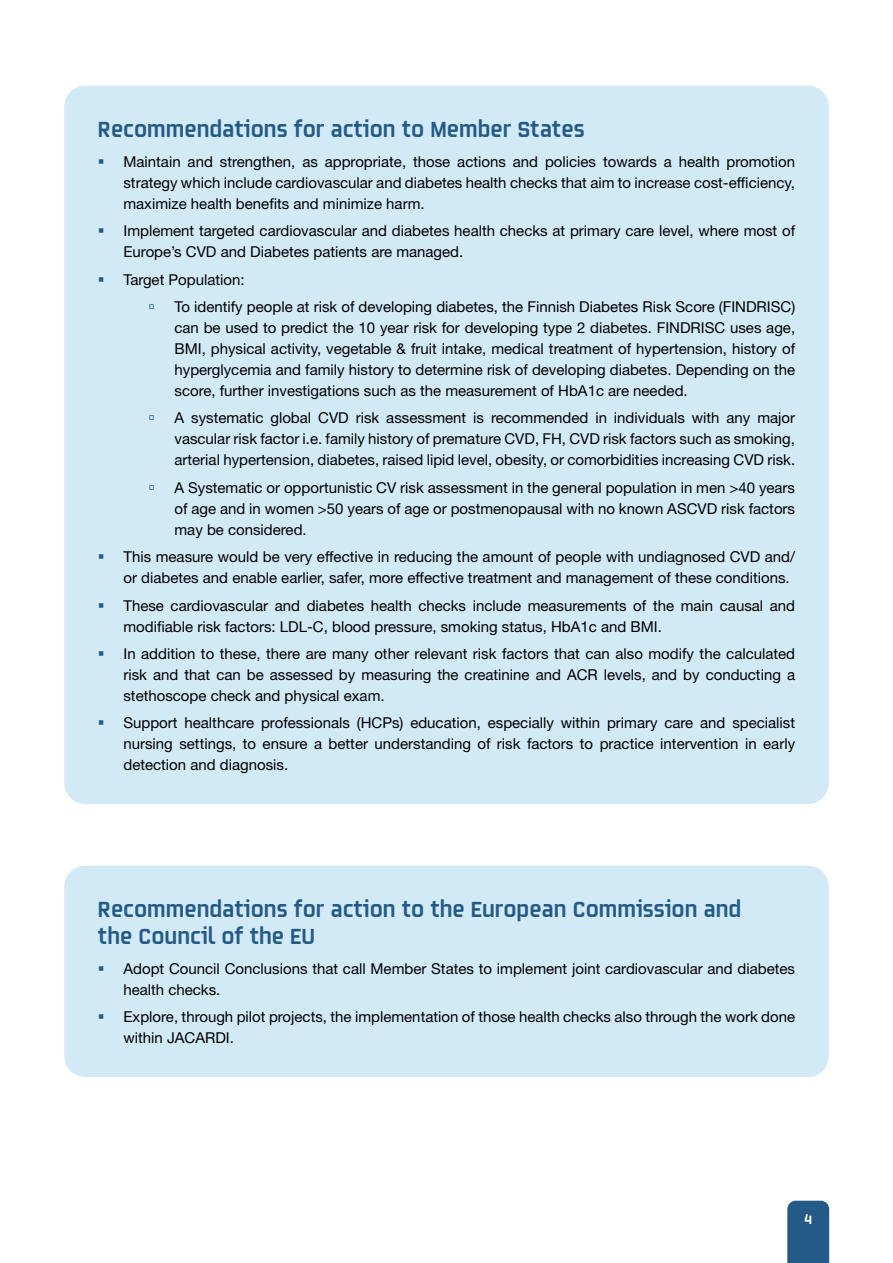
<style>
.page{position:relative;width:893px;height:1263px;background:#fff}
.page>*{position:absolute;margin:0;border:0;box-sizing:border-box;transform-origin:0 0}
.t1{font:21px/27px "Magion";color:#235b86}
.t2{font:15px/21px "Helvetica Neue LT Std";color:#000;text-align:justify}
.t3{font:13.5px "Magion";color:#fff}
.s1{color:#235b86}
</style>
<div class="page">
<div style="left:787px;top:1201px;width:42px;height:62px;background:#235b86"></div>
<div style="left:64px;top:85px;width:765px;height:719px;background:#d2eaf6;border-radius:21px"></div>
<div style="left:64px;top:865px;width:765px;height:212px;background:#d2eaf6;border-radius:21px"></div>
<div style="left:64px;top:865px;width:765px;height:212px;border:1px solid #fff;border-radius:21px"></div>
<h1 class="t1" style="left:98px;top:114px;width:488px">Recommendations for action to Member States</h1>
<p class="t2" style="left:123px;top:151px;width:673px">Maintain and strengthen, as appropriate, those actions and policies towards a health promotion strategy which include cardiovascular and diabetes health checks that aim to increase cost-efficiency, maximize health benefits and minimize harm.</p>
<p class="t2" style="left:123px;top:220px;width:673px">Implement targeted cardiovascular and diabetes health checks at primary care level, where most of<br>Europe’s CVD and Diabetes patients are managed.</p>
<p class="t2" style="left:123px;top:269px;width:123px">Target Population:</p>
<p class="t2" style="left:174px;top:296px;width:622px;text-indent:-26px"><span class="s1">→</span> To identify people at risk of developing diabetes, the Finnish Diabetes Risk Score (FINDRISC) can be used to predict the 10 year risk for developing type 2 diabetes. FINDRISC uses age, BMI, physical activity, vegetable &amp; fruit intake, medical treatment of hypertension, history of hyperglycemia and family history to determine risk of developing diabetes. Depending on the score, further investigations such as the measurement of HbA1c are needed.</p>
<p class="t2" style="left:174px;top:407px;width:622px;text-indent:-26px"><span class="s1">→</span> A systematic global CVD risk assessment is recommended in individuals with any major vascular risk factor i.e. family history of premature CVD, FH, CVD risk factors such as smoking, arterial hypertension, diabetes, raised lipid level, obesity, or comorbidities increasing CVD risk.</p>
<p class="t2" style="left:174px;top:477px;width:622px;text-indent:-26px"><span class="s1">→</span> A Systematic or opportunistic CV risk assessment in the general population in men &gt;40 years of age and in women &gt;50 years of age or postmenopausal with no known ASCVD risk factors may be considered.</p>
<p class="t2" style="left:123px;top:546px;width:673px">This measure would be very effective in reducing the amount of people with undiagnosed CVD and/ or diabetes and enable earlier, safer, more effective treatment and management of these conditions.</p>
<p class="t2" style="left:123px;top:595px;width:673px">These cardiovascular and diabetes health checks include measurements of the main causal and modifiable risk factors: LDL-C, blood pressure, smoking status, HbA1c and BMI.</p>
<p class="t2" style="left:123px;top:643px;width:673px">In addition to these, there are many other relevant risk factors that can also modify the calculated risk and that can be assessed by measuring the creatinine and ACR levels, and by conducting a stethoscope check and physical exam.</p>
<p class="t2" style="left:123px;top:712px;width:673px">Support healthcare professionals (HCPs) education, especially within primary care and specialist nursing settings, to ensure a better understanding of risk factors to practice intervention in early detection and diagnosis.</p>
<h1 class="t1" style="left:98px;top:894px;width:645px">Recommendations for action to the European Commission and the Council of the EU</h1>
<p class="t2" style="left:123px;top:958px;width:673px">Adopt Council Conclusions that call Member States to implement joint cardiovascular and diabetes health checks.</p>
<p class="t2" style="left:123px;top:1006px;width:673px">Explore, through pilot projects, the implementation of those health checks also through the work done within JACARDI.</p>
<p class="t3" style="left:804px;top:1210px;width:9px">4</p>
</div>
